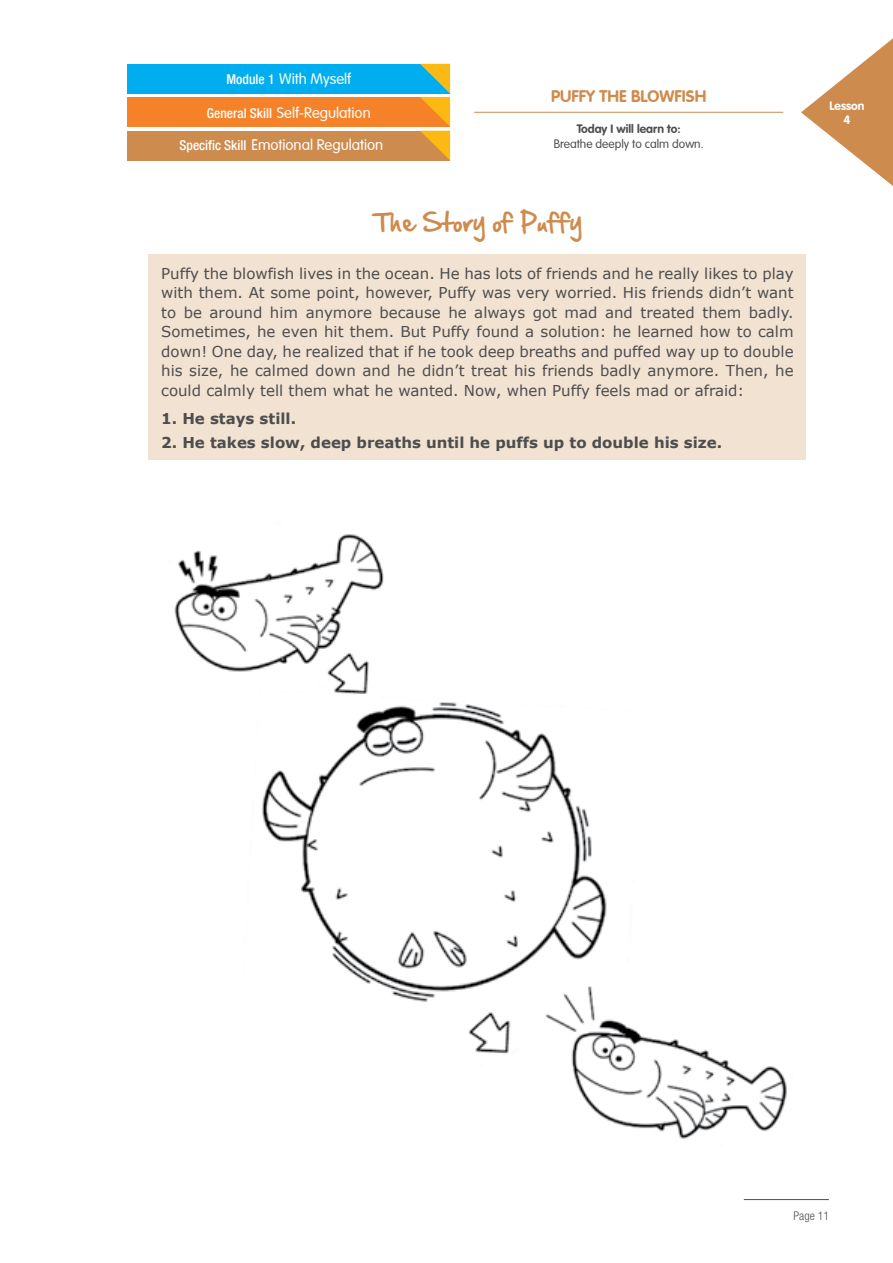
<style>
.page{position:relative;width:893px;height:1263px;background:#fff}
.page>*{position:absolute;margin:0;border:0;box-sizing:border-box;transform-origin:0 0}
.t1{font:22.5px "Hand Of Sean";color:#ce8b4e}
.t2{font:700 16.5px "VAG Rounded";color:#ce8b4e}
.t3{font:15px/19.5px "Verdana";color:#4d4d4f;text-align:justify}
.t4{font:300 15px/32.5px "VAG Rounded";color:#fff}
.t5{font:700 15px "Verdana";color:#4d4d4f}
.t6{font:300 12px "VAG Rounded";color:#4d4d4f}
.t7{font:700 12px "VAG Rounded";color:#4d4d4f}
.t8{font:700 12px/13.5px "VAG Rounded";color:#fff;text-align:center}
.t9{font:300 condensed 12px "Helvetica Neue";color:#4d4d4f}
.s1{font-family:"Helvetica Neue";font-weight:500;font-stretch:condensed;font-size:13.5px}
</style>
<div class="page">
<svg style="left:801px;top:38px;width:92px;height:148px"></svg>
<hr style="left:474px;top:112px;width:309px;height:1px;background:#ce8b4e">
<div style="left:128px;top:64px;width:322px;height:30px;background:#00aeef"></div>
<div style="left:128px;top:97px;width:322px;height:30px;background:#f58229"></div>
<div style="left:128px;top:131px;width:322px;height:29px;background:#ce8b4e"></div>
<svg style="left:420px;top:64px;width:30px;height:96px"></svg>
<hr style="left:744px;top:1199px;width:85px;height:1px;background:#4d4d4f">
<img style="left:174px;top:534px;width:613px;height:605px">
<div style="left:148px;top:254px;width:658px;height:206px;background:#f2e2d1"></div>
<p class="t4" style="left:227px;top:62px;width:126px"><span class="s1">Module 1</span> With Myself</p>
<p class="t4" style="left:180px;top:96px;width:205px;text-indent:27px"><span class="s1">General Skill</span> Self-Regulation<br><span class="s1">Specific Skill</span> Emotional Regulation</p>
<p class="t2" style="left:551px;top:87px;width:157px">PUFFY THE BLOWFISH</p>
<p class="t7" style="left:577px;top:122px;width:106px">Today I will learn to:</p>
<p class="t6" style="left:554px;top:137px;width:152px">Breathe deeply to calm down.</p>
<h1 class="t1" style="left:375px;top:201px;width:209px">The Story of Puffy</h1>
<p class="t3" style="left:161px;top:263px;width:634px">Puffy the blowfish lives in the ocean. He has lots of friends and he really likes to play with them. At some point, however, Puffy was very worried. His friends didn’t want to be around him anymore because he always got mad and treated them badly.<br>Sometimes, he even hit them. But Puffy found a solution: he learned how to calm down! One day, he realized that if he took deep breaths and puffed way up to double his size, he calmed down and he didn’t treat his friends badly anymore. Then, he could calmly tell them what he wanted. Now, when Puffy feels mad or afraid:</p>
<p class="t5" style="left:161px;top:408px;width:136px">1. He stays still.</p>
<p class="t5" style="left:161px;top:431px;width:562px">2. He takes slow, deep breaths until he puffs up to double his size.</p>
<p class="t8" style="left:829px;top:99px;width:37px">Lesson<br>4</p>
<p class="t9" style="left:793px;top:1208px;width:37px">Page 11</p>
</div>
